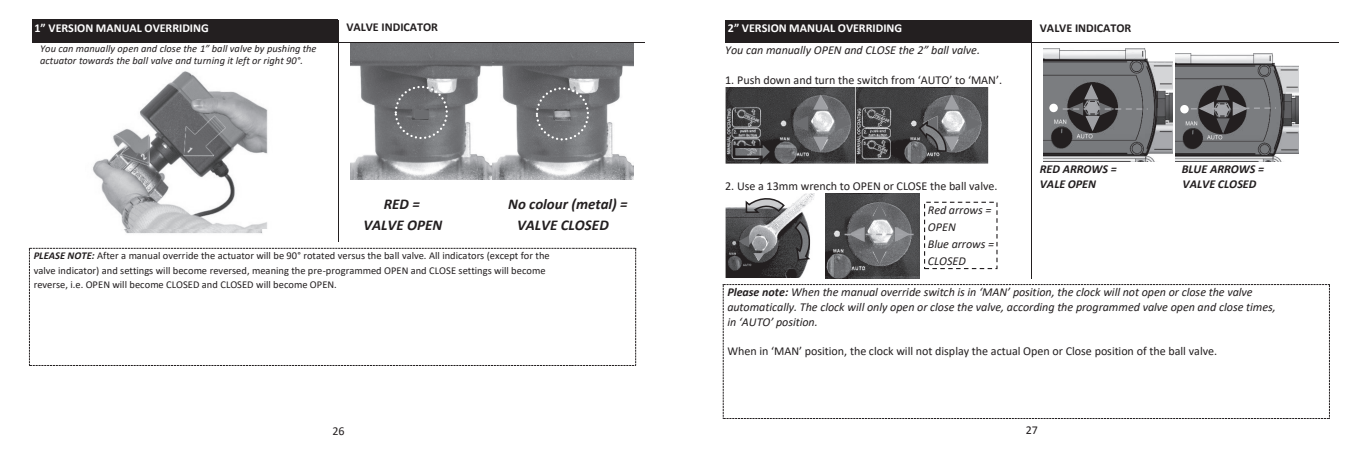
<style>
.page{position:relative;width:1358px;height:470px;background:#fff}
.page>*{position:absolute;margin:0;border:0;box-sizing:border-box;transform-origin:0 0}
.t1{font:italic 700 15px "Calibri";color:#231f20}
.t2{font:italic 12px/16.8px "Calibri";letter-spacing:-.005em;color:#231f20}
.t3{font:12px "Calibri";letter-spacing:-.005em;color:#231f20}
.t4{font:700 12px "Calibri";color:#fff}
.t5{font:italic 700 12px "Calibri";letter-spacing:.005em;color:#231f20}
.t6{font:700 12px "Calibri";color:#231f20}
.t7{font:10.5px/14.7px "Calibri";color:#231f20}
.t8{font:italic 10.5px/11.6px "Calibri";color:#231f20}
.s1{font-weight:700;font-style:italic}
.s2{font-weight:700}
</style>
<div class="page">
<img style="left:124px;top:229px;width:138px;height:5px">
<div style="left:32px;top:20px;width:306px;height:22px;background:#231f20"></div>
<hr style="left:32px;top:19px;width:306px;height:1px;background:#231f20">
<hr style="left:33px;top:42px;width:305px;height:1px;background:#231f20">
<svg style="left:338px;top:20px;width:1px;height:22px"></svg>
<hr style="left:338px;top:42px;width:307px;height:1px;background:#231f20">
<hr style="left:338px;top:43px;width:1px;height:370px;background:#231f20">
<img style="left:351px;top:43px;width:140px;height:136px">
<img style="left:493px;top:43px;width:140px;height:136px">
<div style="left:394px;top:86px;width:54px;height:53px;border:2px dashed #fff;border-radius:50%"></div>
<div style="left:415px;top:111px;width:13px;height:7px;background:#6c6d70"></div>
<div style="left:415px;top:110px;width:14px;height:9px;border:2px solid #6c6d70"></div>
<div style="left:536px;top:87px;width:53px;height:53px;border:2px dashed #fff;border-radius:50%"></div>
<img style="left:93px;top:71px;width:175px;height:158px">
<svg style="left:29px;top:248px;width:607px;height:118px"></svg>
<div style="left:726px;top:20px;width:305px;height:22px;background:#231f20"></div>
<img style="left:1043px;top:48px;width:128px;height:113px">
<img style="left:1175px;top:53px;width:123px;height:108px">
<svg style="left:725px;top:20px;width:1px;height:23px"></svg>
<hr style="left:726px;top:42px;width:305px;height:1px;background:#231f20">
<svg style="left:1031px;top:20px;width:1px;height:22px"></svg>
<hr style="left:1031px;top:42px;width:307px;height:1px;background:#231f20">
<hr style="left:1031px;top:43px;width:1px;height:364px;background:#231f20">
<img style="left:725px;top:87px;width:263px;height:76px">
<img style="left:725px;top:193px;width:89px;height:85px">
<img style="left:825px;top:193px;width:94px;height:85px">
<svg style="left:732px;top:136px;width:42px;height:29px"></svg>
<div style="left:923px;top:202px;width:74px;height:67px;border:1px dashed #231f20"></div>
<svg style="left:744px;top:196px;width:41px;height:18px"></svg>
<svg style="left:793px;top:220px;width:19px;height:41px"></svg>
<svg style="left:791px;top:93px;width:61px;height:60px;background:#6f6f72"></svg>
<svg style="left:844px;top:202px;width:71px;height:64px;background:#707173"></svg>
<svg style="left:737px;top:234px;width:29px;height:28px"></svg>
<svg style="left:917px;top:93px;width:66px;height:60px;background:#6e6e71"></svg>
<svg style="left:722px;top:284px;width:607px;height:135px"></svg>
<svg style="left:1189px;top:83px;width:88px;height:53px;background:#636466"></svg>
<svg style="left:1062px;top:82px;width:85px;height:51px;background:#5f5f62"></svg>
<div style="left:1049px;top:104px;width:8px;height:8px;background:#fff;border-radius:50%"></div>
<div style="left:1180px;top:105px;width:8px;height:8px;background:#fff;border-radius:50%"></div>
<p class="t4" style="left:34px;top:19px;width:176px">1” VERSION MANUAL OVERRIDING</p>
<p class="t6" style="left:346px;top:19px;width:93px">VALVE INDICATOR</p>
<p class="t8" style="left:40px;top:42px;width:278px">You can manually open and close the 1” ball valve by pushing the actuator towards the ball valve and turning it left or right 90°.</p>
<p class="t1" style="left:384px;top:193px;width:37px">RED =</p>
<p class="t1" style="left:508px;top:193px;width:121px">No colour (metal) =</p>
<p class="t1" style="left:363px;top:214px;width:80px">VALVE OPEN</p>
<p class="t1" style="left:517px;top:214px;width:93px">VALVE CLOSED</p>
<p class="t7" style="left:34px;top:247px;width:517px"><span class="s1">PLEASE NOTE:</span> After a manual override the actuator will be 90° rotated versus the ball valve. All indicators (except for the valve indicator) and settings will become reversed, meaning the pre-programmed OPEN and CLOSE settings will become reverse, i.e. OPEN will become CLOSED and CLOSED will become OPEN.</p>
<p class="t3" style="left:332px;top:422px;width:14px">26</p>
<p class="t4" style="left:728px;top:19px;width:176px">2” VERSION MANUAL OVERRIDING</p>
<p class="t6" style="left:1039px;top:19px;width:93px">VALVE INDICATOR</p>
<p class="t2" style="left:725px;top:41px;width:256px">You can manually OPEN and CLOSE the 2” ball valve.</p>
<p class="t3" style="left:725px;top:71px;width:278px">1. Push down and turn the switch from ‘AUTO’ to ‘MAN’.</p>
<p class="t3" style="left:725px;top:178px;width:274px">2. Use a 13mm wrench to OPEN or CLOSE the ball valve.</p>
<p class="t5" style="left:1039px;top:160px;width:79px">RED ARROWS =</p>
<p class="t5" style="left:1181px;top:160px;width:84px">BLUE ARROWS =</p>
<p class="t5" style="left:1039px;top:175px;width:58px">VALE OPEN</p>
<p class="t5" style="left:1182px;top:175px;width:75px">VALVE CLOSED</p>
<p class="t2" style="left:927px;top:201px;width:68px">Red arrows =<br>OPEN<br>Blue arrows =<br>CLOSED</p>
<p class="t2" style="left:727px;top:284px;width:550px;line-height:14.9px"><span class="s2">Please note:</span> When the manual override switch is in ‘MAN’ position, the clock will not open or close the valve automatically. The clock will only open or close the valve, according the programmed valve open and close times, in ‘AUTO’ position.</p>
<p class="t3" style="left:727px;top:343px;width:491px">When in ‘MAN’ position, the clock will not display the actual Open or Close position of the ball valve.</p>
<p class="t3" style="left:1025px;top:422px;width:14px">27</p>
<p class="t3" style="left:1025px;top:422px;width:14px">27</p>
</div>
